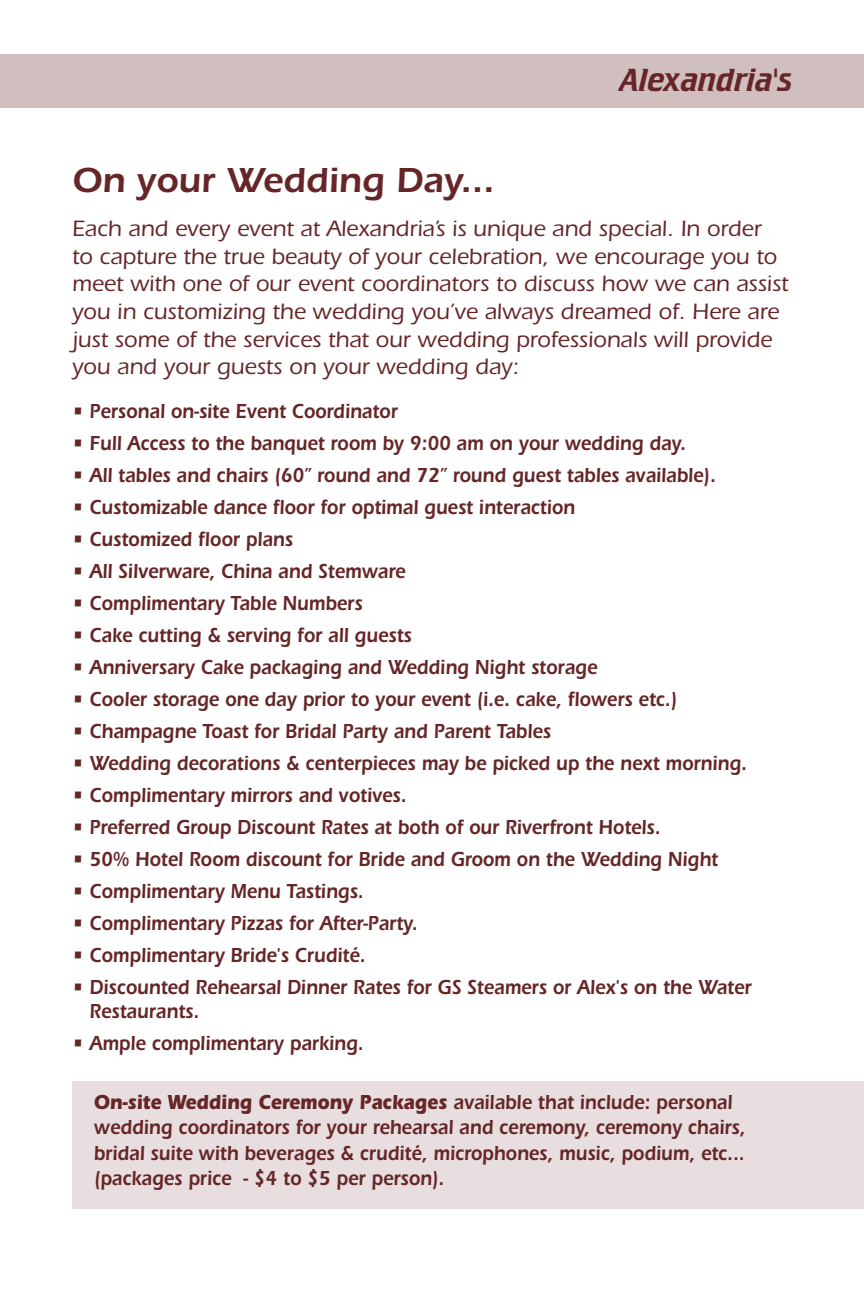
<style>
.page{position:relative;width:864px;height:1296px;background:#fff}
.page>*{position:absolute;margin:0;border:0;box-sizing:border-box;transform-origin:0 0}
.t1{font:600 36px "Itc Eras";color:#662628}
.t2{font:italic 32px "Crillee BT";color:#662628}
.t3{font:500 23px/27.6px "Itc Eras";color:#662628}
.t4{font:600 21px/25.2px "Itc Eras";color:#662628;scale:.88 1}
.s1{font-weight:700}
</style>
<div class="page">
<div style="left:0;top:54px;width:864px;height:54px;background:#d1bebf"></div>
<div style="left:72px;top:1081px;width:792px;height:128px;background:#e8dedf"></div>
<h2 class="t2" style="left:620px;top:60px;width:174px">Alexandria's</h2>
<h1 class="t1" style="left:72px;top:160px;width:424px">On your Wedding Day...</h1>
<p class="t3" style="left:72px;top:215px;width:718px">Each and every event at Alexandria’s is unique and special. In order<br>to capture the true beauty of your celebration, we encourage you to meet with one of our event coordinators to discuss how we can assist you in customizing the wedding you’ve always dreamed of. Here are just some of the services that our wedding professionals will provide you and your guests on your wedding day:</p>
<p class="t4" style="left:72px;top:399px;width:372px">• Personal on-site Event Coordinator</p>
<p class="t4" style="left:72px;top:431px;width:699px">• Full Access to the banquet room by 9:00 am on your wedding day.</p>
<p class="t4" style="left:72px;top:463px;width:733px">• All tables and chairs (60” round and 72” round guest tables available).</p>
<p class="t4" style="left:72px;top:495px;width:573px">• Customizable dance floor for optimal guest interaction</p>
<p class="t4" style="left:72px;top:527px;width:253px">• Customized floor plans</p>
<p class="t4" style="left:72px;top:559px;width:380px">• All Silverware, China and Stemware</p>
<p class="t4" style="left:72px;top:591px;width:332px">• Complimentary Table Numbers</p>
<p class="t4" style="left:72px;top:623px;width:388px">• Cake cutting &amp; serving for all guests</p>
<p class="t4" style="left:72px;top:655px;width:599px">• Anniversary Cake packaging and Wedding Night storage</p>
<p class="t4" style="left:72px;top:687px;width:689px">• Cooler storage one day prior to your event (i.e. cake, flowers etc.)</p>
<p class="t4" style="left:72px;top:719px;width:546px">• Champagne Toast for Bridal Party and Parent Tables</p>
<p class="t4" style="left:72px;top:751px;width:769px">• Wedding decorations &amp; centerpieces may be picked up the next morning.</p>
<p class="t4" style="left:72px;top:783px;width:382px">• Complimentary mirrors and votives.</p>
<p class="t4" style="left:72px;top:815px;width:670px">• Preferred Group Discount Rates at both of our Riverfront Hotels.</p>
<p class="t4" style="left:72px;top:847px;width:736px">• 50% Hotel Room discount for Bride and Groom on the Wedding Night</p>
<p class="t4" style="left:72px;top:879px;width:333px">• Complimentary Menu Tastings.</p>
<p class="t4" style="left:72px;top:911px;width:394px">• Complimentary Pizzas for After-Party.</p>
<p class="t4" style="left:72px;top:943px;width:335px">• Complimentary Bride's Crudité.</p>
<p class="t4" style="left:90px;top:975px;width:754px;line-height:24px;text-indent:-18px">• Discounted Rehearsal Dinner Rates for GS Steamers or Alex's on the Water<br>Restaurants.</p>
<p class="t4" style="left:72px;top:1031px;width:333px">• Ample complimentary parking.</p>
<p class="t4" style="left:94px;top:1090px;width:742px"><span class="s1">On-site Wedding Ceremony Packages</span> available that include: personal wedding coordinators for your rehearsal and ceremony, ceremony chairs, bridal suite with beverages &amp; crudité, microphones, music, podium, etc... (packages price - $4 to $5 per person).</p>
</div>
